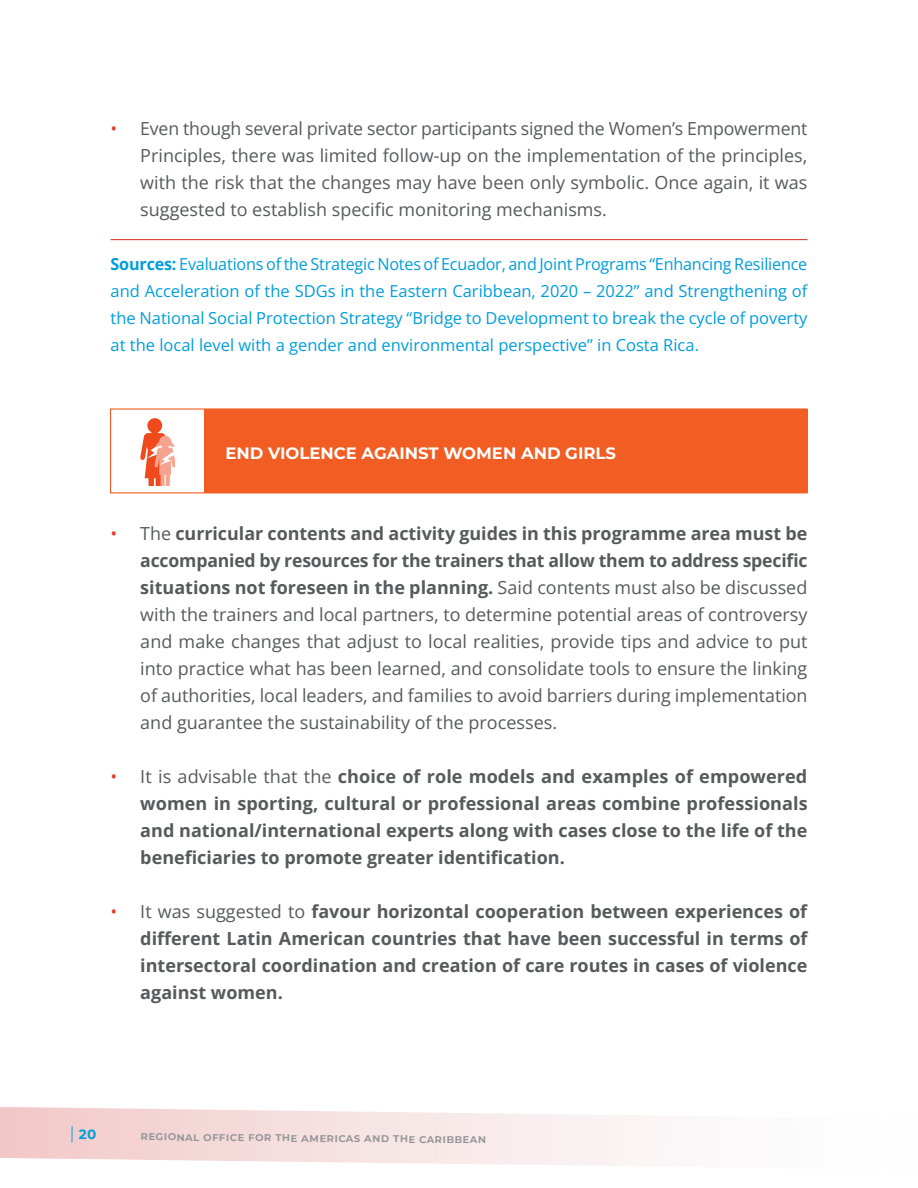
<style>
.page{position:relative;width:918px;height:1188px;background:#fff}
.page>*{position:absolute;margin:0;border:0;box-sizing:border-box;transform-origin:0 0}
.t1{font:18px/27px "Open Sans";color:#58595b;text-align:justify}
.t2{font:700 18px/27px "Open Sans";color:#58595b;text-align:justify}
.t3{font:16.5px/27px "Open Sans";color:#009ddc;text-align:justify}
.t4{font:700 16.5px "Montserrat";color:#fff}
.t5{font:700 13.5px "Montserrat";color:#009ddc}
.t6{font:600 12px "Montserrat";letter-spacing:.015em;color:#939598}
.s1{color:#e23e30}
.s2{font-weight:700}
.s3{font-weight:400;color:#e23e30}
.s4{font-weight:400}
.s5{font-weight:400;font-size:17.55px}
</style>
<div class="page">
<svg style="left:0;top:1107px;width:656px;height:59px"></svg>
<svg style="left:140px;top:418px;width:35px;height:68px"></svg>
<hr style="left:111px;top:239px;width:696px;height:1px;background:#e23e30">
<div style="left:204px;top:409px;width:603px;height:84px;background:#f15d22"></div>
<div style="left:110px;top:408px;width:698px;height:85px;border:1px solid #f15d22"></div>
<p class="t1" style="left:140px;top:115px;width:669px;text-indent:-30px"><span class="s1">•</span> Even though several private sector participants signed the Women’s Empowerment Principles, there was limited follow-up on the implementation of the principles, with the risk that the changes may have been only symbolic. Once again, it was suggested to establish specific monitoring mechanisms.</p>
<p class="t3" style="left:111px;top:250px;width:698px"><span class="s2">Sources:</span> Evaluations of the Strategic Notes of Ecuador, and Joint Programs “Enhancing Resilience and Acceleration of the SDGs in the Eastern Caribbean, 2020 – 2022” and Strengthening of the National Social Protection Strategy “Bridge to Development to break the cycle of poverty at the local level with a gender and environmental perspective” in Costa Rica.</p>
<p class="t4" style="left:225px;top:442px;width:392px">END VIOLENCE AGAINST WOMEN AND GIRLS</p>
<p class="t1" style="left:140px;top:520px;width:669px;text-indent:-30px"><span class="s1">•</span> The <span class="s2">curricular contents and activity guides in this programme area must be accompanied by resources for the trainers that allow them to address specific situations not foreseen in the planning.</span> Said contents must also be discussed with the trainers and local partners, to determine potential areas of controversy and make changes that adjust to local realities, provide tips and advice to put into practice what has been learned, and consolidate tools to ensure the linking of authorities, local leaders, and families to avoid barriers during implementation and guarantee the sustainability of the processes.</p>
<p class="t2" style="left:140px;top:763px;width:669px;text-indent:-30px"><span class="s3">•</span> <span class="s4">It is advisable that the</span> choice of role models and examples of empowered women in sporting, cultural or professional areas combine professionals and national/international experts along with cases close to the life of the beneficiaries to promote greater identification.</p>
<p class="t2" style="left:140px;top:898px;width:669px;text-indent:-30px"><span class="s3">•</span> <span class="s4">It was suggested to</span> favour horizontal cooperation between experiences of different Latin American countries that have been successful in terms of intersectoral coordination and creation of care routes in cases of violence against women.</p>
<p class="t5" style="left:70px;top:1125px;width:28px"><span class="s5">|</span> 20</p>
<p class="t6" style="left:140px;top:1129px;width:347px">REGIONAL OFFICE FOR THE AMERICAS AND THE CARIBBEAN</p>
</div>
